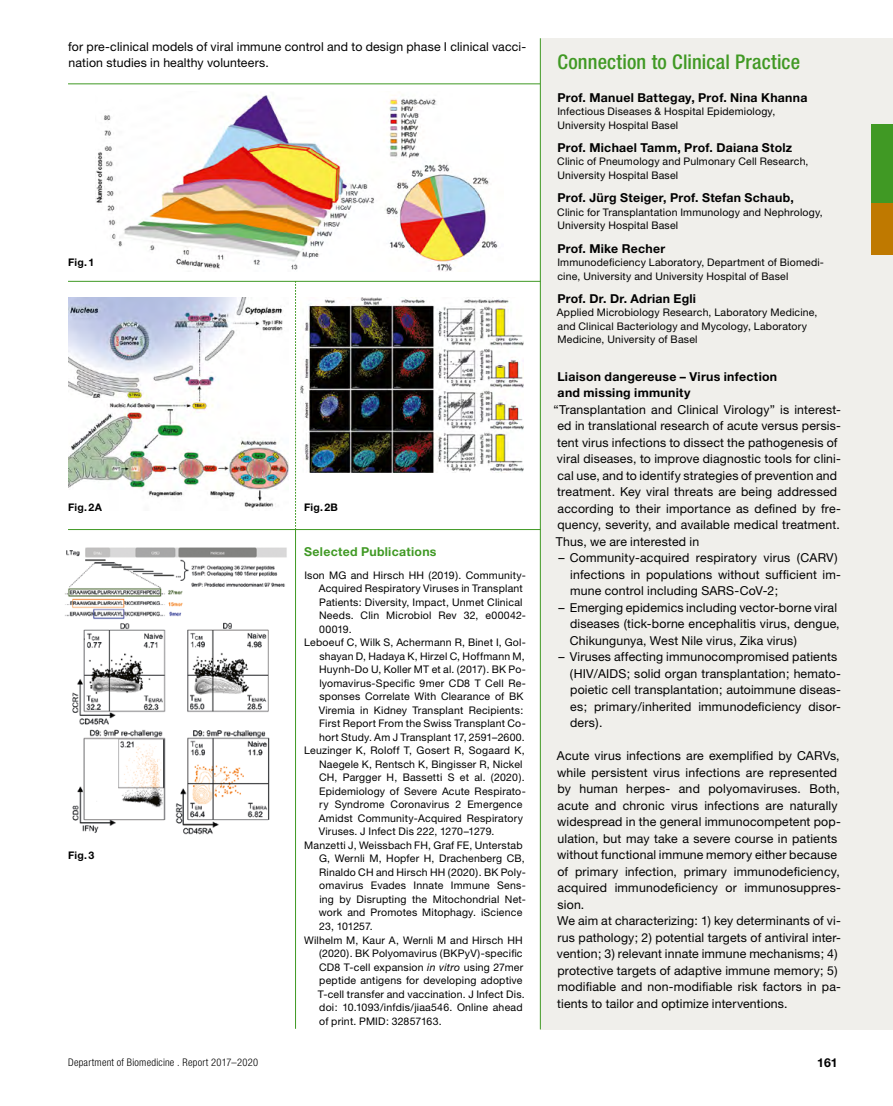
<style>
.page{position:relative;width:893px;height:1106px;background:#fff}
.page>*{position:absolute;margin:0;border:0;box-sizing:border-box;transform-origin:0 0}
.t1{font:500 condensed 20.25px "Helvetica Neue";letter-spacing:.01em;color:#409924}
.t2{font:12.3px/16.5px "Helvetica Neue";letter-spacing:.015em;color:#000}
.t3{font:700 12.3px/16.5px "Helvetica Neue";letter-spacing:.02em;color:#000}
.t4{font:700 12.3px "Helvetica Neue";letter-spacing:.025em;color:#409924}
.t5{font:10.5px/13.5px "Helvetica Neue";letter-spacing:.02em;color:#000}
.t6{font:300 condensed 10.5px "Helvetica Neue";letter-spacing:.025em;color:#000}
.t7{font:700 10.5px "Helvetica Neue";letter-spacing:.025em;color:#000}
.t8{font:10.5px "Helvetica Neue";letter-spacing:-.005em;color:#000}
.s1{font-style:italic}
</style>
<div class="page">
<div style="left:540px;top:38px;width:353px;height:991px;background:#f0efeb"></div>
<img style="left:68px;top:298px;width:221px;height:210px">
<div style="left:872px;top:124px;width:21px;height:78px;background:#409924"></div>
<hr style="left:540px;top:38px;width:1px;height:991px;background:#409924">
<hr style="left:68px;top:529px;width:473px;height:1px;background:#409924">
<hr style="left:68px;top:281px;width:473px;height:1px;background:#409924">
<hr style="left:68px;top:84px;width:472px;height:1px;background:#409924">
<div style="left:872px;top:203px;width:21px;height:52px;background:#bf7900"></div>
<img style="left:95px;top:94px;width:403px;height:177px">
<div style="left:68px;top:503px;width:34px;height:16px;background:#fff"></div>
<img style="left:301px;top:298px;width:223px;height:174px">
<svg style="left:295px;top:282px;width:1px;height:247px"></svg>
<hr style="left:295px;top:529px;width:1px;height:499px;background:#409924">
<img style="left:65px;top:548px;width:222px;height:286px">
<p class="t2" style="left:68px;top:38px;width:459px">for pre-clinical models of viral immune control and to design phase I clinical vacci&shy;nation studies in healthy volunteers.</p>
<p class="t7" style="left:68px;top:256px;width:28px">Fig.1</p>
<p class="t7" style="left:68px;top:501px;width:35px">Fig.2A</p>
<p class="t7" style="left:304px;top:501px;width:35px">Fig.2B</p>
<p class="t7" style="left:68px;top:849px;width:28px">Fig.3</p>
<p class="t4" style="left:304px;top:544px;width:134px">Selected Publications</p>
<p class="t5" style="left:304px;top:568px;width:223px">Ison MG and Hirsch HH (2019). Community-</p>
<p class="t5" style="left:319px;top:581px;width:206px">Acquired Respiratory Viruses in Transplant</p>
<p class="t5" style="left:319px;top:595px;width:205px">Patients: Diversity, Impact, Unmet Clinical</p>
<p class="t5" style="left:319px;top:608px;width:208px">Needs. Clin Microbiol Rev 32, e00042-</p>
<p class="t5" style="left:319px;top:622px;width:34px">00019.</p>
<p class="t5" style="left:304px;top:635px;width:223px">Leboeuf C, Wilk S, Achermann R, Binet I, Gol-</p>
<p class="t5" style="left:319px;top:649px;width:207px">shayan D, Hadaya K, Hirzel C, Hoffmann M,</p>
<p class="t5" style="left:319px;top:662px;width:208px">Huynh-Do U, Koller MT et al. (2017). BK Po-</p>
<p class="t5" style="left:319px;top:676px;width:208px">lyomavirus-Specific 9mer CD8 T Cell Re-</p>
<p class="t5" style="left:319px;top:689px;width:205px">sponses Correlate With Clearance of BK</p>
<p class="t5" style="left:319px;top:703px;width:206px">Viremia in Kidney Transplant Recipients:</p>
<p class="t5" style="left:319px;top:716px;width:208px">First Report From the Swiss Transplant Co-</p>
<p class="t5" style="left:319px;top:730px;width:207px">hort Study. Am J Transplant 17, 2591–2600.</p>
<p class="t5" style="left:304px;top:743px;width:222px">Leuzinger K, Roloff T, Gosert R, Sogaard K,</p>
<p class="t5" style="left:319px;top:757px;width:205px">Naegele K, Rentsch K, Bingisser R, Nickel</p>
<p class="t5" style="left:319px;top:770px;width:207px">CH, Pargger H, Bassetti S et al. (2020).</p>
<p class="t5" style="left:319px;top:784px;width:208px">Epidemiology of Severe Acute Respirato-</p>
<p class="t5" style="left:319px;top:797px;width:205px">ry Syndrome Coronavirus 2 Emergence</p>
<p class="t5" style="left:319px;top:811px;width:206px">Amidst Community-Acquired Respiratory</p>
<p class="t5" style="left:319px;top:824px;width:177px">Viruses. J Infect Dis 222, 1270–1279.</p>
<p class="t5" style="left:304px;top:838px;width:220px">Manzetti J, Weissbach FH, Graf FE, Unterstab</p>
<p class="t5" style="left:319px;top:851px;width:207px">G, Wernli M, Hopfer H, Drachenberg CB,</p>
<p class="t5" style="left:319px;top:865px;width:208px">Rinaldo CH and Hirsch HH (2020). BK Poly-</p>
<p class="t5" style="left:319px;top:878px;width:208px">omavirus Evades Innate Immune Sens-</p>
<p class="t5" style="left:319px;top:892px;width:208px">ing by Disrupting the Mitochondrial Net-</p>
<p class="t5" style="left:319px;top:905px;width:205px">work and Promotes Mitophagy. iScience</p>
<p class="t8" style="left:319px;top:920px;width:55px">23, 101257.</p>
<p class="t5" style="left:304px;top:932px;width:220px">Wilhelm M, Kaur A, Wernli M and Hirsch HH</p>
<p class="t5" style="left:319px;top:946px;width:205px">(2020). BK Polyomavirus (BKPyV)-specific</p>
<p class="t5" style="left:319px;top:959px;width:206px">CD8 T-cell expansion <span class="s1">in vitro</span> using 27mer</p>
<p class="t5" style="left:319px;top:973px;width:205px">peptide antigens for developing adoptive</p>
<p class="t5" style="left:318px;top:986px;width:208px">T-cell transfer and vaccination. J Infect Dis.</p>
<p class="t5" style="left:319px;top:1000px;width:205px">doi: 10.1093/infdis/jiaa546. Online ahead</p>
<p class="t5" style="left:319px;top:1013px;width:124px">of print. PMID: 32857163.</p>
<h1 class="t1" style="left:557px;top:49px;width:244px">Connection to Clinical Practice</h1>
<p class="t3" style="left:557px;top:89px;width:252px">Prof. Manuel Battegay, Prof. Nina Khanna</p>
<p class="t5" style="left:557px;top:104px;width:219px">Infectious Diseases &amp; Hospital Epidemiology,<br>University Hospital Basel</p>
<p class="t3" style="left:557px;top:139px;width:236px">Prof. Michael Tamm, Prof. Daiana Stolz</p>
<p class="t5" style="left:557px;top:155px;width:253px">Clinic of Pneumology and Pulmonary Cell Research,<br>University Hospital Basel</p>
<p class="t3" style="left:557px;top:189px;width:238px">Prof. Jürg Steiger, Prof. Stefan Schaub,</p>
<p class="t5" style="left:557px;top:205px;width:267px">Clinic for Transplantation Immunology and Nephrology,<br>University Hospital Basel</p>
<p class="t3" style="left:557px;top:240px;width:109px">Prof. Mike Recher</p>
<p class="t5" style="left:557px;top:255px;width:268px">Immunodeficiency Laboratory, Department of Biomedi&shy;cine, University and University Hospital of Basel</p>
<p class="t3" style="left:557px;top:290px;width:140px">Prof. Dr. Dr. Adrian Egli</p>
<p class="t5" style="left:557px;top:306px;width:262px">Applied Microbiology Research, Laboratory Medicine, and Clinical Bacteriology and Mycology, Laboratory<br>Medicine, University of Basel</p>
<p class="t3" style="left:557px;top:368px;width:221px">Liaison dangereuse – Virus infection and missing immunity</p>
<p class="t2" style="left:554px;top:401px;width:289px">“Transplantation and Clinical Virology” is interest&shy;ed in translational research of acute versus persis&shy;tent virus infections to dissect the pathogenesis of viral diseases, to improve diagnostic tools for clini&shy;cal use, and to identify strategies of prevention and treatment. Key viral threats are being addressed according to their importance as defined by fre&shy;quency, severity, and available medical treatment.<br>Thus, we are interested in</p>
<p class="t2" style="left:570px;top:549px;width:272px;text-indent:-12px">– Community-acquired respiratory virus (CARV) infections in populations without sufficient im&shy;mune control including SARS-CoV-2;</p>
<p class="t2" style="left:570px;top:599px;width:271px;text-indent:-11px">– Emerging epidemics including vector-borne viral diseases (tick-borne encephalitis virus, dengue,<br>Chikungunya, West Nile virus, Zika virus)</p>
<p class="t2" style="left:570px;top:648px;width:273px;text-indent:-11px">– Viruses affecting immunocompromised patients (HIV/AIDS; solid organ transplantation; hemato&shy;poietic cell transplantation; autoimmune diseas&shy;es; primary/inherited immunodeficiency disor&shy;ders).</p>
<p class="t2" style="left:557px;top:747px;width:286px">Acute virus infections are exemplified by CARVs, while persistent virus infections are represented by human herpes- and polyomaviruses. Both, acute and chronic virus infections are naturally widespread in the general immunocompetent pop&shy;ulation, but may take a severe course in patients without functional immune memory either because of primary infection, primary immunodeficiency, acquired immunodeficiency or immunosuppres&shy;sion.<br>We aim at characterizing: 1) key determinants of vi&shy;rus pathology; 2) potential targets of antiviral inter&shy;vention; 3) relevant innate immune mechanisms; 4) protective targets of adaptive immune memory; 5) modifiable and non-modifiable risk factors in pa&shy;tients to tailor and optimize interventions.</p>
<p class="t6" style="left:68px;top:1056px;width:192px">Department of Biomedicine . Report 2017–2020</p>
<p class="t3" style="left:817px;top:1054px;width:22px">161</p>
</div>
